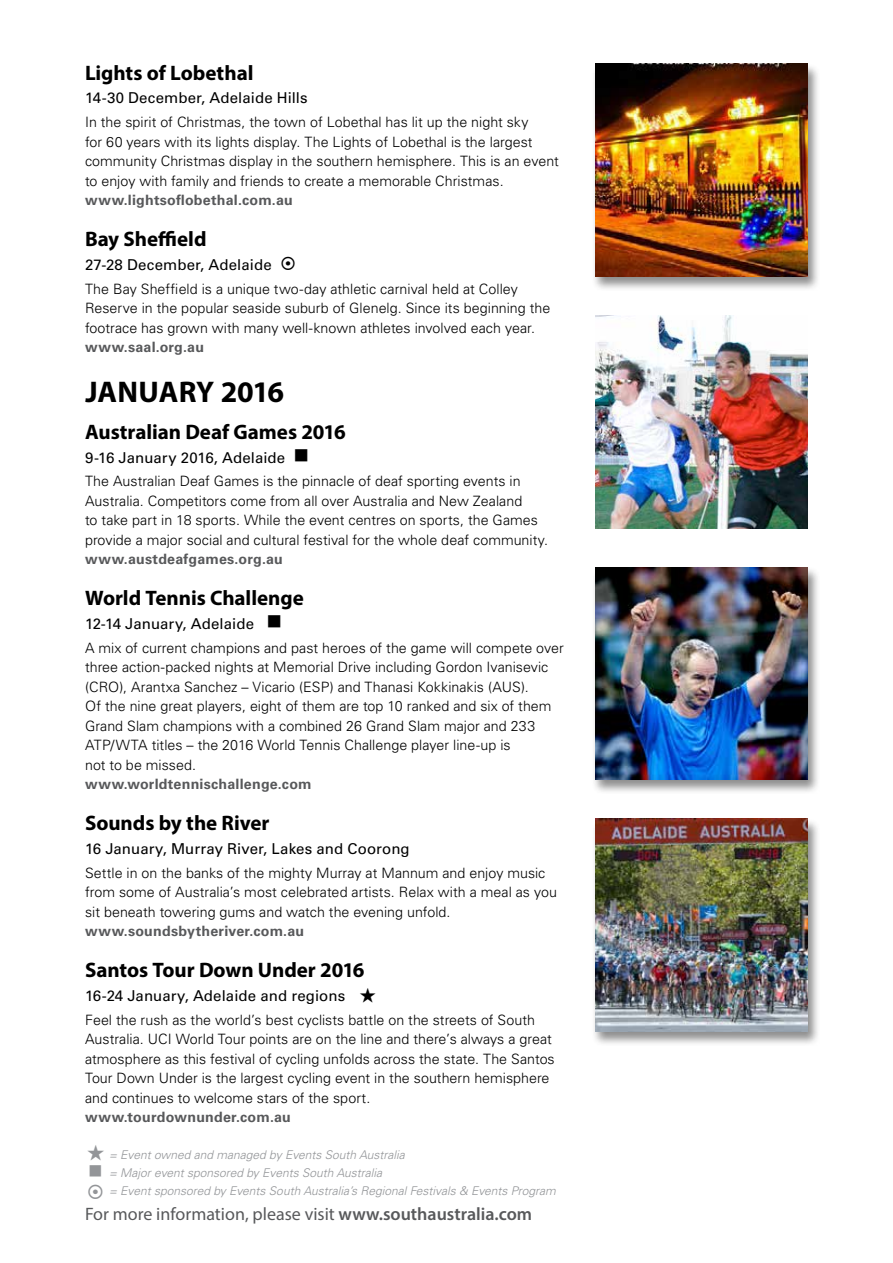
<style>
.page{position:relative;width:893px;height:1263px;background:#fff}
.page>*{position:absolute;margin:0;border:0;box-sizing:border-box;transform-origin:0 0}
.t1{font:700 30px "Myriad Pro";letter-spacing:-.005em;color:#000}
.t2{font:700 21px "Myriad Pro";letter-spacing:-.005em;color:#000}
.t3{font:18px "Myriad Pro";color:#58595b}
.t4{font:15px "Univers";letter-spacing:.005em;color:#000}
.t5{font:300 14.25px/19.5px "Univers";color:#000}
.t6{font:700 14.25px "Univers";letter-spacing:.015em;color:#58595b}
.t7{font:italic 300 12px/18px "Univers";color:#939598}
.s1{font-weight:600}
</style>
<div class="page">
<div style="left:591px;top:566px;width:229px;height:229px;background:#000;opacity:.45"></div>
<img style="left:595px;top:567px;width:213px;height:213px">
<div style="left:591px;top:63px;width:229px;height:229px;background:#000;opacity:.45"></div>
<img style="left:595px;top:64px;width:213px;height:212px">
<img style="left:595px;top:315px;width:213px;height:213px">
<div style="left:591px;top:818px;width:229px;height:229px;background:#000;opacity:.45"></div>
<img style="left:595px;top:819px;width:213px;height:212px">
<h2 class="t2" style="left:85px;top:59px;width:170px">Lights of Lobethal</h2>
<p class="t4" style="left:85px;top:89px;width:224px">14-30 December, Adelaide Hills</p>
<p class="t5" style="left:85px;top:112px;width:475px">In the spirit of Christmas, the town of Lobethal has lit up the night sky<br>for 60 years with its lights display. The Lights of Lobethal is the largest community Christmas display in the southern hemisphere. This is an event to enjoy with family and friends to create a memorable Christmas.</p>
<p class="t6" style="left:85px;top:192px;width:209px">www.lightsoflobethal.com.au</p>
<h2 class="t2" style="left:85px;top:225px;width:123px">Bay Sheffield</h2>
<p class="t4" style="left:85px;top:256px;width:188px">27-28 December, Adelaide</p>
<p class="t5" style="left:85px;top:279px;width:467px">The Bay Sheffield is a unique two-day athletic carnival held at Colley<br>Reserve in the popular seaside suburb of Glenelg. Since its beginning the footrace has grown with many well-known athletes involved each year.</p>
<p class="t6" style="left:85px;top:339px;width:121px">www.saal.org.au</p>
<h1 class="t1" style="left:85px;top:372px;width:200px">JANUARY 2016</h1>
<h2 class="t2" style="left:85px;top:418px;width:262px">Australian Deaf Games 2016</h2>
<p class="t4" style="left:85px;top:448px;width:226px">9-16 January 2016, Adelaide ■</p>
<p class="t5" style="left:85px;top:472px;width:465px">The Australian Deaf Games is the pinnacle of deaf sporting events in Australia. Competitors come from all over Australia and New Zealand<br>to take part in 18 sports. While the event centres on sports, the Games provide a major social and cultural festival for the whole deaf community.</p>
<p class="t6" style="left:85px;top:551px;width:199px">www.austdeafgames.org.au</p>
<h2 class="t2" style="left:85px;top:585px;width:220px">World Tennis Challenge</h2>
<p class="t4" style="left:85px;top:615px;width:199px">12-14 January, Adelaide ■</p>
<p class="t5" style="left:85px;top:638px;width:480px">A mix of current champions and past heroes of the game will compete over three action-packed nights at Memorial Drive including Gordon Ivanisevic (CRO), Arantxa Sanchez – Vicario (ESP) and Thanasi Kokkinakis (AUS).<br>Of the nine great players, eight of them are top 10 ranked and six of them Grand Slam champions with a combined 26 Grand Slam major and 233<br>ATP/WTA titles – the 2016 World Tennis Challenge player line-up is<br>not to be missed.</p>
<p class="t6" style="left:85px;top:776px;width:228px">www.worldtennischallenge.com</p>
<h2 class="t2" style="left:85px;top:810px;width:186px">Sounds by the River</h2>
<p class="t4" style="left:85px;top:840px;width:326px">16 January, Murray River, Lakes and Coorong</p>
<p class="t5" style="left:85px;top:863px;width:473px">Settle in on the banks of the mighty Murray at Mannum and enjoy music from some of Australia’s most celebrated artists. Relax with a meal as you sit beneath towering gums and watch the evening unfold.</p>
<p class="t6" style="left:85px;top:923px;width:221px">www.soundsbytheriver.com.au</p>
<h2 class="t2" style="left:85px;top:957px;width:281px">Santos Tour Down Under 2016</h2>
<p class="t4" style="left:85px;top:987px;width:262px">16-24 January, Adelaide and regions</p>
<p class="t5" style="left:85px;top:1010px;width:471px">Feel the rush as the world’s best cyclists battle on the streets of South Australia. UCI World Tour points are on the line and there’s always a great atmosphere as this festival of cycling unfolds across the state. The Santos Tour Down Under is the largest cycling event in the southern hemisphere and continues to welcome stars of the sport.</p>
<p class="t6" style="left:85px;top:1109px;width:207px">www.tourdownunder.com.au</p>
<p class="t7" style="left:109px;top:1145px;width:297px">= Event owned and managed by Events South Australia</p>
<p class="t7" style="left:109px;top:1163px;width:448px;text-indent:-21px">■ = Major event sponsored by Events South Australia<br>= Event sponsored by Events South Australia’s Regional Festivals &amp; Events Program</p>
<p class="t3" style="left:85px;top:1203px;width:449px">For more information, please visit <span class="s1">www.southaustralia.com</span></p>
</div>
